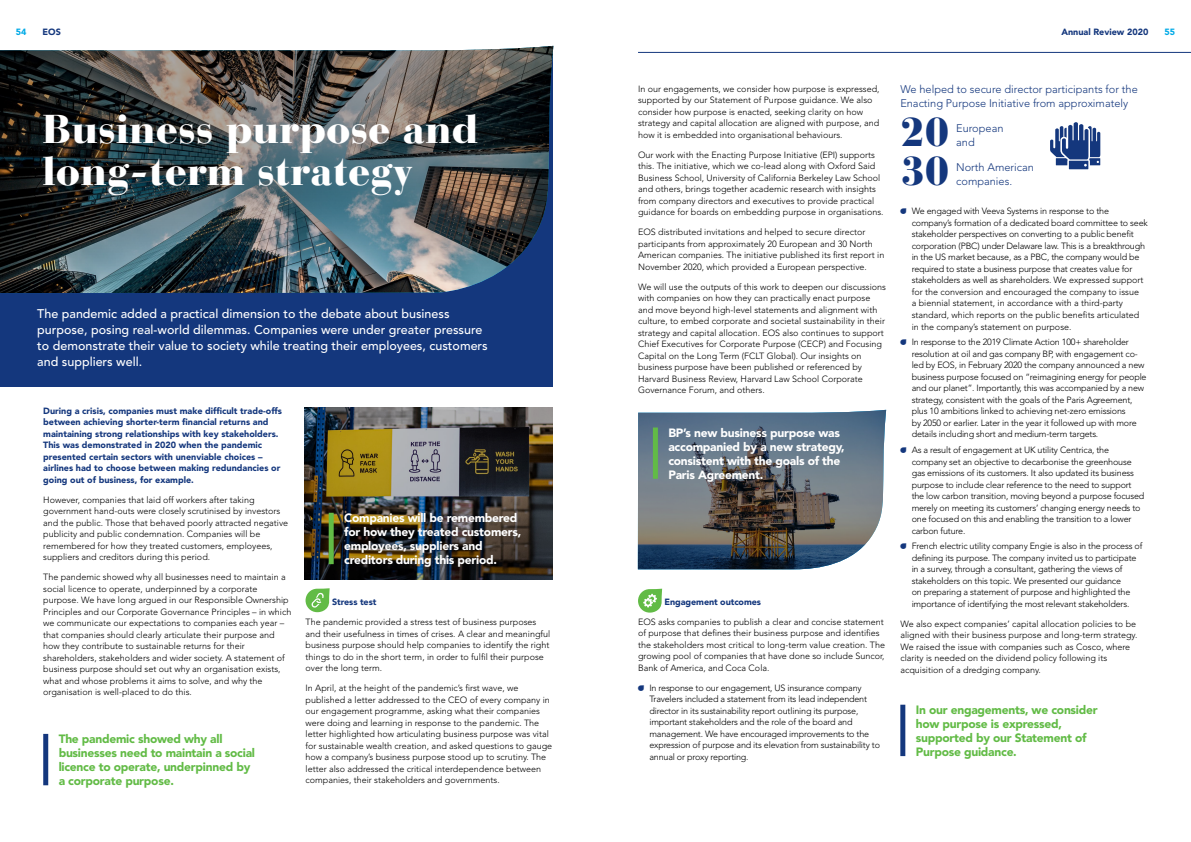
<style>
.page{position:relative;width:1191px;height:842px;background:#fff}
.page>*{position:absolute;margin:0;border:0;box-sizing:border-box;transform-origin:0 0}
.t1{font:900 40px/42px "Bauer Bodoni Std";color:#fff}
.t2{font:900 40px/39.4px "Bauer Bodoni Std";color:#14377d}
.t3{font:500 12.5px/16px "Avenir LT Std";color:#fff}
.t4{font:900 12px/14px "Avenir LT Std";letter-spacing:-.02em;color:#fff}
.t5{font:900 12px/14px "Avenir LT Std";letter-spacing:-.02em;color:#62bb46}
.t6{font:300 11px/14px "Avenir LT Std";color:#14377d}
.t7{font:300 9px/11.5px "Avenir LT Std";color:#000}
.t8{font:300 9px/11.5px "Avenir LT Std";letter-spacing:-.02em;color:#000}
.t9{font:900 9px/11.5px "Avenir LT Std";color:#14377d}
.t10{font:900 9px "Avenir LT Std";color:#00aae7}
.s1{font-family:"Droplets";font-weight:400;font-size:10px;color:#14377d}
</style>
<div class="page">
<img style="left:305px;top:407px;width:248px;height:173px">
<div style="left:0;top:51px;width:553px;height:335px;background:#14377d"></div>
<img style="left:0;top:46px;width:554px;height:247px">
<svg style="left:638px;top:410px;width:249px;height:159px;background:#636d76"></svg>
<svg style="left:638px;top:589px;width:25px;height:24px"></svg>
<div style="left:900px;top:705px;width:5px;height:51px;background:#14377d"></div>
<div style="left:653px;top:427px;width:5px;height:52px;background:#62bb46"></div>
<svg style="left:1050px;top:122px;width:50px;height:47px"></svg>
<svg style="left:305px;top:588px;width:25px;height:24px"></svg>
<div style="left:43px;top:734px;width:5px;height:51px;background:#14377d"></div>
<hr style="left:638px;top:52px;width:553px;height:1px;background:#14377d">
<div style="left:329px;top:513px;width:5px;height:51px;background:#62bb46"></div>
<p class="t10" style="left:16px;top:27px;width:12px">54</p>
<p class="t9" style="left:43px;top:26px;width:20px">EOS</p>
<p class="t9" style="left:1061px;top:26px;width:88px">Annual Review 2020</p>
<p class="t10" style="left:1164px;top:27px;width:12px">55</p>
<h1 class="t1" style="left:43px;top:108px;width:437px">Business purpose and long-term strategy</h1>
<p class="t3" style="left:37px;top:306px;width:452px">The pandemic added a practical dimension to the debate about business purpose, posing real-world dilemmas. Companies were under greater pressure to demonstrate their value to society while treating their employees, customers and suppliers well.</p>
<p class="t9" style="left:43px;top:405px;width:240px">During a crisis, companies must make difficult trade-offs between achieving shorter-term financial returns and maintaining strong relationships with key stakeholders.<br>This was demonstrated in 2020 when the pandemic presented certain sectors with unenviable choices – airlines had to choose between making redundancies or going out of business, for example.</p>
<p class="t7" style="left:43px;top:494px;width:246px">However, companies that laid off workers after taking government hand-outs were closely scrutinised by investors and the public. Those that behaved poorly attracted negative publicity and public condemnation. Companies will be remembered for how they treated customers, employees, suppliers and creditors during this period.</p>
<p class="t7" style="left:43px;top:571px;width:250px">The pandemic showed why all businesses need to maintain a social licence to operate, underpinned by a corporate purpose. We have long argued in our Responsible Ownership Principles and our Corporate Governance Principles – in which we communicate our expectations to companies each year – that companies should clearly articulate their purpose and how they contribute to sustainable returns for their shareholders, stakeholders and wider society. A statement of business purpose should set out why an organisation exists, what and whose problems it aims to solve, and why the organisation is well-placed to do this.</p>
<h3 class="t4" style="left:344px;top:511px;width:179px">Companies will be remembered for how they treated customers, employees, suppliers and creditors during this period.</h3>
<p class="t9" style="left:332px;top:596px;width:46px">Stress test</p>
<p class="t7" style="left:305px;top:616px;width:246px">The pandemic provided a stress test of business purposes and their usefulness in times of crises. A clear and meaningful business purpose should help companies to identify the right things to do in the short term, in order to fulfil their purpose over the long term.</p>
<p class="t7" style="left:305px;top:682px;width:248px">In April, at the height of the pandemic’s first wave, we published a letter addressed to the CEO of every company in our engagement programme, asking what their companies were doing and learning in response to the pandemic. The letter highlighted how articulating business purpose was vital for sustainable wealth creation, and asked questions to gauge how a company’s business purpose stood up to scrutiny. The letter also addressed the critical interdependence between companies, their stakeholders and governments.</p>
<h3 class="t5" style="left:59px;top:732px;width:198px">The pandemic showed why all businesses need to maintain a social licence to operate, underpinned by a corporate purpose.</h3>
<p class="t7" style="left:638px;top:83px;width:243px">In our engagements, we consider how purpose is expressed, supported by our Statement of Purpose guidance. We also consider how purpose is enacted, seeking clarity on how strategy and capital allocation are aligned with purpose, and how it is embedded into organisational behaviours.</p>
<p class="t7" style="left:638px;top:149px;width:247px">Our work with the Enacting Purpose Initiative (EPI) supports this. The initiative, which we co-lead along with Oxford Said Business School, University of California Berkeley Law School and others, brings together academic research with insights from company directors and executives to provide practical guidance for boards on embedding purpose in organisations.</p>
<p class="t7" style="left:638px;top:227px;width:248px">EOS distributed invitations and helped to secure director participants from approximately 20 European and 30 North American companies. The initiative published its first report in November 2020, which provided a European perspective.</p>
<p class="t7" style="left:638px;top:281px;width:249px">We will use the outputs of this work to deepen our discussions with companies on how they can practically enact purpose and move beyond high-level statements and alignment with culture, to embed corporate and societal sustainability in their strategy and capital allocation. EOS also continues to support Chief Executives for Corporate Purpose (CECP) and Focusing Capital on the Long Term (FCLT Global). Our insights on business purpose have been published or referenced by Harvard Business Review, Harvard Law School Corporate Governance Forum, and others.</p>
<h3 class="t4" style="left:668px;top:425px;width:178px">BP’s new business purpose was accompanied by a new strategy, consistent with the goals of the<br>Paris Agreement.</h3>
<p class="t9" style="left:664px;top:596px;width:98px">Engagement outcomes</p>
<p class="t7" style="left:638px;top:616px;width:248px">EOS asks companies to publish a clear and concise statement of purpose that defines their business purpose and identifies the stakeholders most critical to long-term value creation. The growing pool of companies that have done so include Suncor, Bank of America, and Coca Cola.</p>
<p class="t8" style="left:649px;top:682px;width:232px;text-indent:-11px"><span class="s1">A</span> In response to our engagement, US insurance company Travelers included a statement from its lead independent director in its sustainability report outlining its purpose, important stakeholders and the role of the board and management. We have encouraged improvements to the expression of purpose and its elevation from sustainability to annual or proxy reporting.</p>
<p class="t6" style="left:900px;top:83px;width:239px">We helped to secure director participants for the<br>Enacting Purpose Initiative from approximately</p>
<p class="t6" style="left:956px;top:121px;width:49px">European and</p>
<p class="t6" style="left:956px;top:160px;width:79px">North American companies.</p>
<h1 class="t2" style="left:900px;top:112px;width:50px">20<br>30</h1>
<p class="t8" style="left:911px;top:206px;width:238px;text-indent:-11px"><span class="s1">A</span> We engaged with Veeva Systems in response to the company’s formation of a dedicated board committee to seek stakeholder perspectives on converting to a public benefit corporation (PBC) under Delaware law. This is a breakthrough in the US market because, as a PBC, the company would be required to state a business purpose that creates value for stakeholders as well as shareholders. We expressed support for the conversion and encouraged the company to issue<br>a biennial statement, in accordance with a third-party standard, which reports on the public benefits articulated in the company’s statement on purpose.</p>
<p class="t8" style="left:911px;top:336px;width:236px;text-indent:-11px"><span class="s1">A</span> In response to the 2019 Climate Action 100+ shareholder resolution at oil and gas company BP, with engagement co&shy;led by EOS, in February 2020 the company announced a new business purpose focused on “reimagining energy for people and our planet”. Importantly, this was accompanied by a new strategy, consistent with the goals of the Paris Agreement, plus 10 ambitions linked to achieving net-zero emissions<br>by 2050 or earlier. Later in the year it followed up with more details including short and medium-term targets.</p>
<p class="t8" style="left:911px;top:444px;width:234px;text-indent:-11px"><span class="s1">A</span> As a result of engagement at UK utility Centrica, the company set an objective to decarbonise the greenhouse gas emissions of its customers. It also updated its business purpose to include clear reference to the need to support the low carbon transition, moving beyond a purpose focused merely on meeting its customers’ changing energy needs to one focused on this and enabling the transition to a lower carbon future.</p>
<p class="t8" style="left:911px;top:540px;width:232px;text-indent:-11px"><span class="s1">A</span> French electric utility company Engie is also in the process of defining its purpose. The company invited us to participate in a survey, through a consultant, gathering the views of stakeholders on this topic. We presented our guidance<br>on preparing a statement of purpose and highlighted the importance of identifying the most relevant stakeholders.</p>
<p class="t7" style="left:900px;top:618px;width:238px">We also expect companies’ capital allocation policies to be aligned with their business purpose and long-term strategy.<br>We raised the issue with companies such as Cosco, where clarity is needed on the dividend policy following its acquisition of a dredging company.</p>
<h3 class="t5" style="left:915px;top:702px;width:183px">In our engagements, we consider how purpose is expressed, supported by our Statement of<br>Purpose guidance.</h3>
</div>
